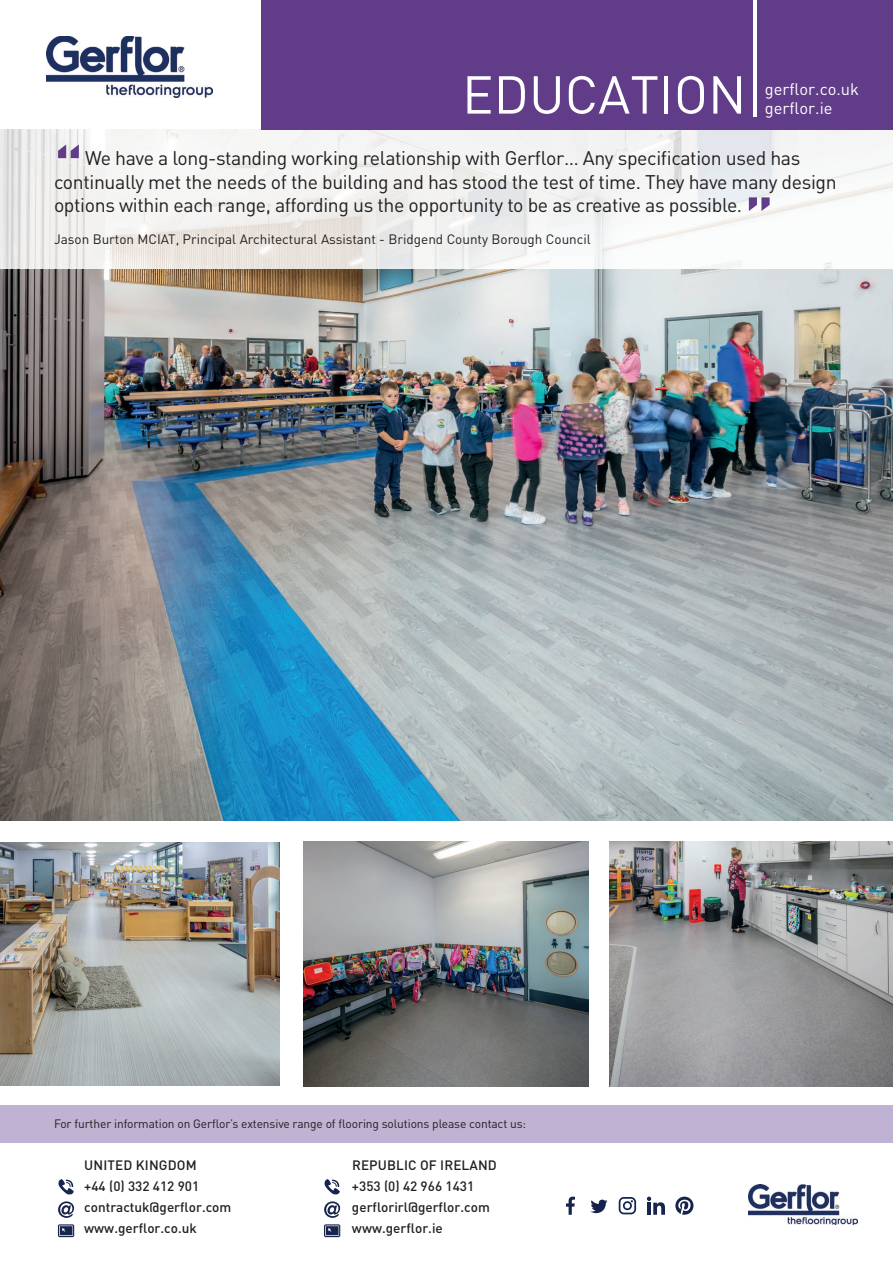
<style>
.page{position:relative;width:893px;height:1263px;background:#fff}
.page>*{position:absolute;margin:0;border:0;box-sizing:border-box;transform-origin:0 0}
.t1{font:700 60px "DIN Pro";color:#613c88}
.t2{font:52.5px "DIN Pro";color:#fff}
.t3{font:19.5px/23.4px "DIN Pro";letter-spacing:-.02em;color:#231f20}
.t4{font:16.5px "DIN Pro";color:#fff}
.t5{font:500 13.5px/21px "DIN Pro";color:#231f20}
.t6{font:13.5px "DIN Pro";color:#231f20}
.t7{font:12px "DIN Pro";letter-spacing:-.01em;color:#231f20}
</style>
<div class="page">
<img style="left:0;top:130px;width:893px;height:691px">
<img style="left:0;top:843px;width:279px;height:242px">
<img style="left:304px;top:842px;width:284px;height:244px">
<img style="left:609px;top:842px;width:284px;height:244px">
<div style="left:0;top:1105px;width:893px;height:37px;background:#bfb2d2"></div>
<div style="left:261px;top:0;width:632px;height:130px;background:#613c88"></div>
<hr style="left:753px;top:0;width:3px;height:117px;background:#fff">
<img style="left:46px;top:36px;width:166px;height:61px">
<img style="left:748px;top:1184px;width:110px;height:41px">
<svg style="left:566px;top:1196px;width:9px;height:19px"></svg>
<svg style="left:675px;top:1196px;width:18px;height:19px"></svg>
<svg style="left:647px;top:1196px;width:18px;height:19px"></svg>
<svg style="left:619px;top:1197px;width:17px;height:17px"></svg>
<svg style="left:590px;top:1199px;width:18px;height:14px"></svg>
<svg style="left:58px;top:1179px;width:16px;height:15px"></svg>
<svg style="left:58px;top:1224px;width:16px;height:13px"></svg>
<svg style="left:58px;top:1201px;width:16px;height:17px"></svg>
<svg style="left:324px;top:1179px;width:16px;height:15px"></svg>
<svg style="left:324px;top:1224px;width:16px;height:13px"></svg>
<svg style="left:324px;top:1201px;width:16px;height:17px"></svg>
<h2 class="t2" style="left:462px;top:59px;width:286px">EDUCATION</h2>
<p class="t4" style="left:765px;top:77px;width:96px">gerflor.co.uk</p>
<p class="t4" style="left:765px;top:97px;width:69px">gerflor.ie</p>
<h1 class="t1" style="left:54px;top:131px;width:30px">“</h1>
<p class="t3" style="left:54px;top:146px;width:784px;text-indent:31px">We have a long-standing working relationship with Gerflor… Any specification used has continually met the needs of the building and has stood the test of time. They have many design options within each range, affording us the opportunity to be as creative as possible.</p>
<h1 class="t1" style="left:745px;top:178px;width:30px">”</h1>
<p class="t6" style="left:54px;top:230px;width:538px">Jason Burton MCIAT, Principal Architectural Assistant - Bridgend County Borough Council</p>
<p class="t7" style="left:54px;top:1116px;width:474px">For further information on Gerflor’s extensive range of flooring solutions please contact us:</p>
<p class="t5" style="left:84px;top:1154px;width:149px">UNITED KINGDOM<br>+44 (0) 332 412 901 contractuk@gerflor.com www.gerflor.co.uk</p>
<p class="t5" style="left:352px;top:1154px;width:146px">REPUBLIC OF IRELAND +353 (0) 42 966 1431 gerflorirl@gerflor.com www.gerflor.ie</p>
</div>
